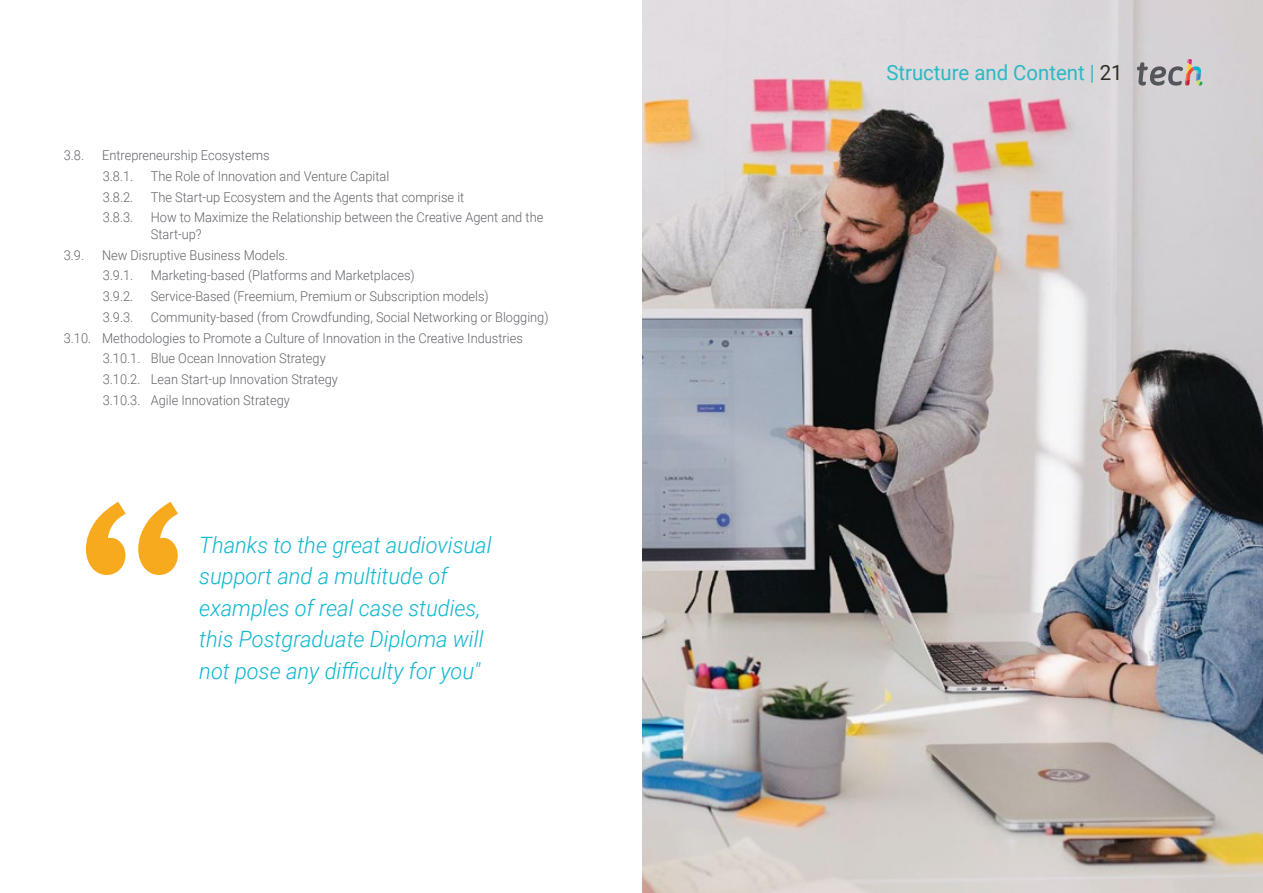
<style>
.page{position:relative;width:1263px;height:893px;background:#fff}
.page>*{position:absolute;margin:0;border:0;box-sizing:border-box;transform-origin:0 0}
.t1{font:italic 300 22.5px/31.5px "Roboto";color:#0fb6cf}
.t2{font:21px "Roboto";color:#2db8c5}
.t3{font:300 13.5px/20.7px "Roboto";color:#61646a;scale:.95 1}
.s1{color:#312e20}
</style>
<div class="page">
<img style="left:642px;top:0;width:621px;height:893px">
<svg style="left:1137px;top:59px;width:65px;height:27px;background:#ada8a9"></svg>
<svg style="left:86px;top:502px;width:92px;height:73px"></svg>
<p class="t3" style="left:64px;top:144px;width:23px">3.8.</p>
<p class="t3" style="left:102px;top:144px;width:178px">Entrepreneurship Ecosystems<br>3.8.1.</p>
<p class="t3" style="left:151px;top:165px;width:252px">The Role of Innovation and Venture Capital</p>
<p class="t3" style="left:103px;top:186px;width:34px">3.8.2.</p>
<p class="t3" style="left:151px;top:186px;width:332px">The Start-up Ecosystem and the Agents that comprise it</p>
<p class="t3" style="left:103px;top:207px;width:34px">3.8.3.</p>
<p class="t3" style="left:151px;top:209px;width:415px;line-height:16.5px">How to Maximize the Relationship between the Creative Agent and the<br>Start-up?</p>
<p class="t3" style="left:64px;top:244px;width:23px">3.9.</p>
<p class="t3" style="left:102px;top:244px;width:197px">New Disruptive Business Models.<br>3.9.1.</p>
<p class="t3" style="left:151px;top:265px;width:279px">Marketing-based (Platforms and Marketplaces)</p>
<p class="t3" style="left:103px;top:285px;width:34px">3.9.2.</p>
<p class="t3" style="left:151px;top:285px;width:357px">Service-Based (Freemium, Premium or Subscription models)</p>
<p class="t3" style="left:103px;top:306px;width:34px">3.9.3.</p>
<p class="t3" style="left:151px;top:306px;width:420px">Community-based (from Crowdfunding, Social Networking or Blogging)</p>
<p class="t3" style="left:64px;top:327px;width:485px">3.10. Methodologies to Promote a Culture of Innovation in the Creative Industries</p>
<p class="t3" style="left:103px;top:348px;width:236px">3.10.1. Blue Ocean Innovation Strategy</p>
<p class="t3" style="left:103px;top:368px;width:249px">3.10.2. Lean Start-up Innovation Strategy</p>
<p class="t3" style="left:103px;top:389px;width:198px">3.10.3. Agile Innovation Strategy</p>
<h1 class="t1" style="left:199px;top:528px;width:294px">Thanks to the great audiovisual support and a multitude of examples of real case studies, this Postgraduate Diploma will not pose any difficulty for you"</h1>
<h2 class="t2" style="left:886px;top:57px;width:238px">Structure and Content | <span class="s1">21</span></h2>
</div>
